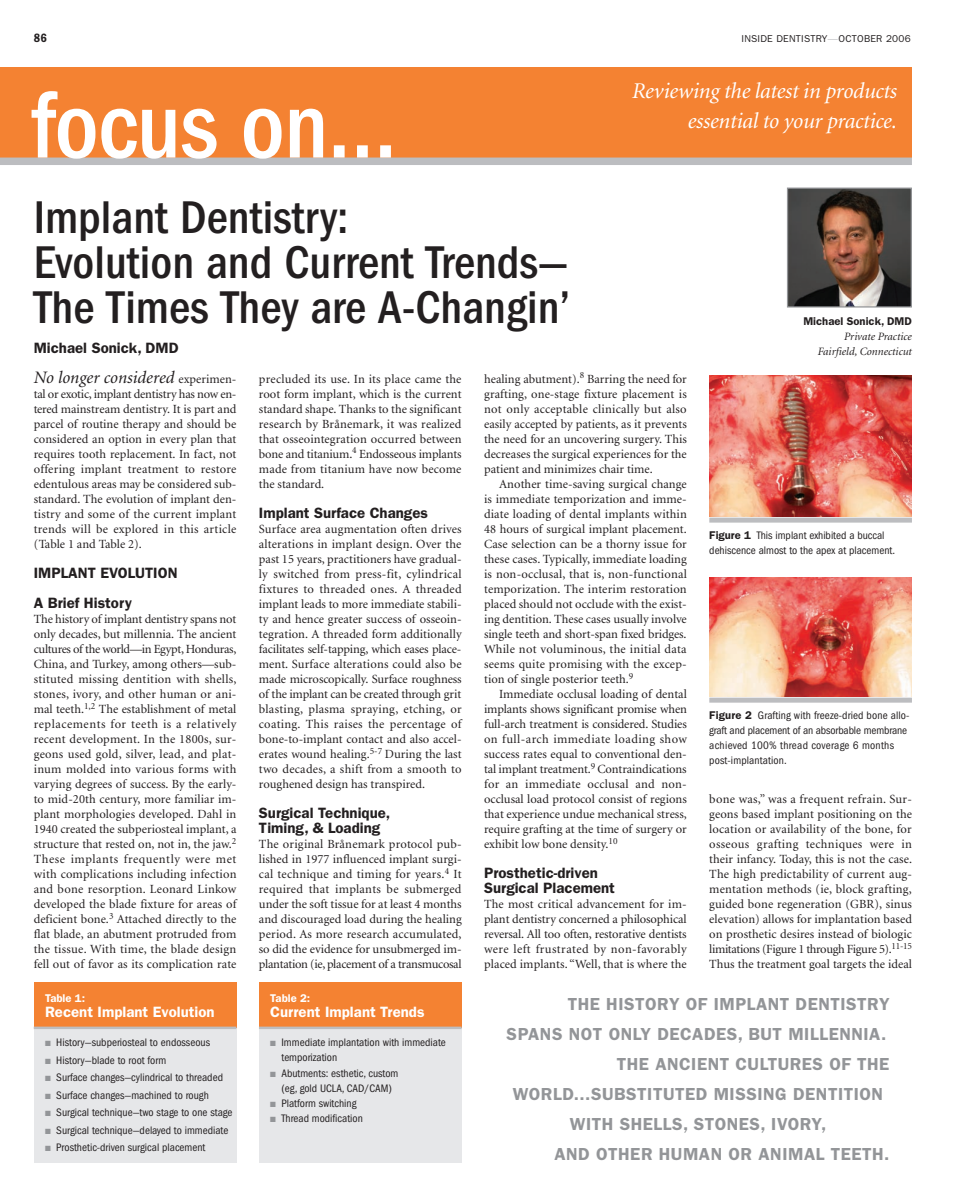
<style>
.page{position:relative;width:957px;height:1204px;background:#fff}
.page>*{position:absolute;margin:0;border:0;box-sizing:border-box;transform-origin:0 0}
.t1{font:500 condensed 96.75px "Franklin Gothic";letter-spacing:-.01em;color:#fff}
.t2{font:500 condensed 47.5px/45px "Franklin Gothic";color:#231f20}
.t3{font:italic 22.5px/30px "Minion";letter-spacing:-.015em;color:#fff;text-align:right}
.t4{font:600 17.5px "Franklin Gothic";letter-spacing:.03em;color:#939598}
.t5{font:italic 17.5px "Minion";color:#231f20}
.t6{font:600 15px/15px "Franklin Gothic";color:#231f20}
.t7{font:600 15px "Franklin Gothic";color:#fff}
.t8{font:12.5px/15px "Minion";color:#231f20;text-align:justify}
.t9{font:600 condensed 12.5px "Franklin Gothic";color:#231f20}
.t10{font:condensed 11.25px/15px "Franklin Gothic";color:#231f20}
.t11{font:italic 11.25px/15px "Minion";color:#231f20;text-align:right}
.t12{font:600 11.25px "Franklin Gothic";color:#231f20}
.t13{font:600 11.25px "Franklin Gothic";color:#fff}
.t14{font:10px "Franklin Gothic";letter-spacing:.025em;color:#231f20}
.s1{color:#bcbdc0}
.s2{font-style:normal;font-size:12.5px}
.s3{font-weight:600;font-stretch:normal}
.s4{color:#939598}
</style>
<div class="page">
<div style="left:0;top:68px;width:911px;height:90px;background:#f48232"></div>
<div style="left:0;top:158px;width:911px;height:7px;background:#bcbdc0"></div>
<img style="left:788px;top:190px;width:121px;height:116px">
<div style="left:786px;top:188px;width:125px;height:120px;border:1px solid #939598"></div>
<img style="left:709px;top:375px;width:202px;height:143px">
<div style="left:709px;top:518px;width:202px;height:5px;background:#bcbdc0"></div>
<div style="left:34px;top:982px;width:202px;height:180px;background:#e6e7e9"></div>
<div style="left:34px;top:982px;width:202px;height:46px;background:#f48232"></div>
<hr style="left:34px;top:1026px;width:202px;height:3px;background:#bcbdc0">
<div style="left:259px;top:982px;width:202px;height:180px;background:#e6e7e9"></div>
<div style="left:259px;top:982px;width:202px;height:46px;background:#f48232"></div>
<hr style="left:259px;top:1026px;width:202px;height:3px;background:#bcbdc0">
<img style="left:709px;top:578px;width:202px;height:120px">
<div style="left:709px;top:698px;width:202px;height:5px;background:#bcbdc0"></div>
<p class="t9" style="left:34px;top:34px;width:15px">86</p>
<p class="t14" style="left:741px;top:35px;width:171px">INSIDE DENTISTRY<span class="s1">—</span>OCTOBER 2006</p>
<h3 class="t3" style="left:632px;top:77px;width:266px">Reviewing the latest in products essential to your practice.</h3>
<h1 class="t1" style="left:31px;top:93px;width:368px">focus on…</h1>
<h2 class="t2" style="left:34px;top:198px;width:537px">Implant Dentistry:<br>Evolution and Current Trends—<br>The Times They are A-Changin’</h2>
<p class="t6" style="left:34px;top:341px;width:146px">Michael Sonick, DMD</p>
<h3 class="t5" style="left:34px;top:370px;width:204px">No longer considered <span class="s2">experimen-</span></h3>
<p class="t8" style="left:34px;top:387px;width:204px">tal or exotic, implant dentistry has now en&shy;tered mainstream dentistry. It is part and parcel of routine therapy and should be considered an option in every plan that requires tooth replacement. In fact, not offering implant treatment to restore edentulous areas may be considered sub&shy;standard. The evolution of implant den&shy;tistry and some of the current implant trends will be explored in this article (Table 1 and Table 2).</p>
<p class="t6" style="left:34px;top:559px;width:145px;line-height:30px">IMPLANT EVOLUTION<br>A Brief History</p>
<p class="t8" style="left:34px;top:612px;width:204px">The history of implant dentistry spans not only decades, but millennia. The ancient cultures of the world—in Egypt, Honduras, China, and Turkey, among others—sub&shy;stituted missing dentition with shells, stones, ivory, and other human or ani&shy;mal teeth.<sup>1,2</sup> The establishment of metal replacements for teeth is a relatively recent development. In the 1800s, sur&shy;geons used gold, silver, lead, and plat&shy;inum molded into various forms with varying degrees of success. By the early&shy;to mid-20th century, more familiar im&shy;plant morphologies developed. Dahl in 1940 created the subperiosteal implant, a structure that rested on, not in, the jaw.<sup>2<br></sup>These implants frequently were met with complications including infection and bone resorption. Leonard Linkow developed the blade fixture for areas of deficient bone.<sup>3</sup> Attached directly to the flat blade, an abutment protruded from the tissue. With time, the blade design fell out of favor as its complication rate</p>
<p class="t8" style="left:259px;top:372px;width:204px">precluded its use. In its place came the root form implant, which is the current standard shape. Thanks to the significant research by Brånemark, it was realized that osseointegration occurred between bone and titanium.<sup>4</sup> Endosseous implants made from titanium have now become the standard.</p>
<p class="t6" style="left:259px;top:506px;width:170px">Implant Surface Changes</p>
<p class="t8" style="left:259px;top:522px;width:204px">Surface area augmentation often drives alterations in implant design. Over the past 15 years, practitioners have gradual&shy;ly switched from press-fit, cylindrical fixtures to threaded ones. A threaded implant leads to more immediate stabili&shy;ty and hence greater success of osseoin&shy;tegration. A threaded form additionally facilitates self-tapping, which eases place&shy;ment. Surface alterations could also be made microscopically. Surface roughness of the implant can be created through grit blasting, plasma spraying, etching, or coating. This raises the percentage of bone-to-implant contact and also accel&shy;erates wound healing.<sup>5-7</sup> During the last two decades, a shift from a smooth to roughened design has transpired.</p>
<p class="t6" style="left:259px;top:806px;width:133px">Surgical Technique,<br>Timing, &amp; Loading</p>
<p class="t8" style="left:259px;top:837px;width:204px">The original Brånemark protocol pub&shy;lished in 1977 influenced implant surgi&shy;cal technique and timing for years.<sup>4</sup> It required that implants be submerged under the soft tissue for at least 4 months and discouraged load during the healing period. As more research accumulated, so did the evidence for unsubmerged im&shy;plantation (ie,placement of a transmucosal</p>
<p class="t8" style="left:484px;top:372px;width:204px">healing abutment).<sup>8</sup> Barring the need for grafting, one-stage fixture placement is not only acceptable clinically but also easily accepted by patients, as it prevents the need for an uncovering surgery. This decreases the surgical experiences for the patient and minimizes chair time.</p>
<p class="t8" style="left:484px;top:477px;width:204px;text-indent:15px">Another time-saving surgical change is immediate temporization and imme&shy;diate loading of dental implants within 48 hours of surgical implant placement.<br>Case selection can be a thorny issue for these cases. Typically, immediate loading is non-occlusal, that is, non-functional temporization. The interim restoration placed should not occlude with the exist&shy;ing dentition. These cases usually involve single teeth and short-span fixed bridges.<br>While not voluminous, the initial data seems quite promising with the excep&shy;tion of single posterior teeth.<sup>9</sup></p>
<p class="t8" style="left:484px;top:687px;width:204px;text-indent:15px">Immediate occlusal loading of dental implants shows significant promise when full-arch treatment is considered. Studies on full-arch immediate loading show success rates equal to conventional den&shy;tal implant treatment.<sup>9</sup> Contraindications for an immediate occlusal and non&shy;occlusal load protocol consist of regions that experience undue mechanical stress, require grafting at the time of surgery or exhibit low bone density.<sup>10</sup></p>
<p class="t6" style="left:484px;top:866px;width:132px">Prosthetic-driven<br>Surgical Placement</p>
<p class="t8" style="left:484px;top:897px;width:204px">The most critical advancement for im&shy;plant dentistry concerned a philosophical reversal. All too often, restorative dentists were left frustrated by non-favorably placed implants. “Well, that is where the</p>
<p class="t12" style="left:803px;top:317px;width:110px">Michael Sonick, DMD</p>
<p class="t11" style="left:817px;top:330px;width:96px">Private Practice<br>Fairfield, Connecticut</p>
<p class="t10" style="left:709px;top:528px;width:187px"><span class="s3">Figure 1</span> This implant exhibited a buccal dehiscence almost to the apex at placement.</p>
<p class="t10" style="left:709px;top:708px;width:201px"><span class="s3">Figure 2</span> Grafting with freeze-dried bone allo&shy;graft and placement of an absorbable membrane achieved 100% thread coverage 6 months post-implantation.</p>
<p class="t8" style="left:709px;top:792px;width:204px">bone was,” was a frequent refrain. Sur&shy;geons based implant positioning on the location or availability of the bone, for osseous grafting techniques were in their infancy. Today, this is not the case.<br>The high predictability of current aug&shy;mentation methods (ie, block grafting, guided bone regeneration (GBR), sinus elevation) allows for implantation based on prosthetic desires instead of biologic limitations (Figure 1 through Figure 5).<sup>11-15<br></sup>Thus the treatment goal targets the ideal</p>
<p class="t13" style="left:45px;top:994px;width:42px">Table 1:</p>
<p class="t7" style="left:45px;top:1006px;width:171px">Recent Implant Evolution</p>
<p class="t10" style="left:45px;top:1035px;width:166px"><span class="s4">■</span> History—subperiosteal to endosseous</p>
<p class="t10" style="left:45px;top:1053px;width:123px"><span class="s4">■</span> History—blade to root form</p>
<p class="t10" style="left:45px;top:1070px;width:179px"><span class="s4">■</span> Surface changes—cylindrical to threaded</p>
<p class="t10" style="left:45px;top:1088px;width:165px"><span class="s4">■</span> Surface changes—machined to rough</p>
<p class="t10" style="left:45px;top:1105px;width:189px"><span class="s4">■</span> Surgical technique—two stage to one stage</p>
<p class="t10" style="left:45px;top:1123px;width:185px"><span class="s4">■</span> Surgical technique—delayed to immediate</p>
<p class="t10" style="left:45px;top:1140px;width:162px"><span class="s4">■</span> Prosthetic-driven surgical placement</p>
<p class="t13" style="left:270px;top:994px;width:42px">Table 2:</p>
<p class="t7" style="left:270px;top:1006px;width:156px">Current Implant Trends</p>
<p class="t10" style="left:281px;top:1035px;width:166px;text-indent:-11px"><span class="s4">■</span> Immediate implantation with immediate temporization</p>
<p class="t10" style="left:270px;top:1066px;width:130px;text-align:center"><span class="s4">■</span> Abutments: esthetic, custom (eg, gold UCLA, CAD/CAM)</p>
<p class="t10" style="left:270px;top:1096px;width:88px"><span class="s4">■</span> Platform switching</p>
<p class="t10" style="left:270px;top:1112px;width:94px"><span class="s4">■</span> Thread modification</p>
<h3 class="t4" style="left:567px;top:998px;width:323px">THE HISTORY OF IMPLANT DENTISTRY</h3>
<h3 class="t4" style="left:506px;top:1028px;width:381px">SPANS NOT ONLY DECADES, BUT MILLENNIA.</h3>
<h3 class="t4" style="left:616px;top:1058px;width:274px">THE ANCIENT CULTURES OF THE</h3>
<h3 class="t4" style="left:513px;top:1088px;width:371px">WORLD...SUBSTITUTED MISSING DENTITION</h3>
<h3 class="t4" style="left:569px;top:1118px;width:258px">WITH SHELLS, STONES, IVORY,</h3>
<h3 class="t4" style="left:554px;top:1148px;width:336px">AND OTHER HUMAN OR ANIMAL TEETH.</h3>
</div>
